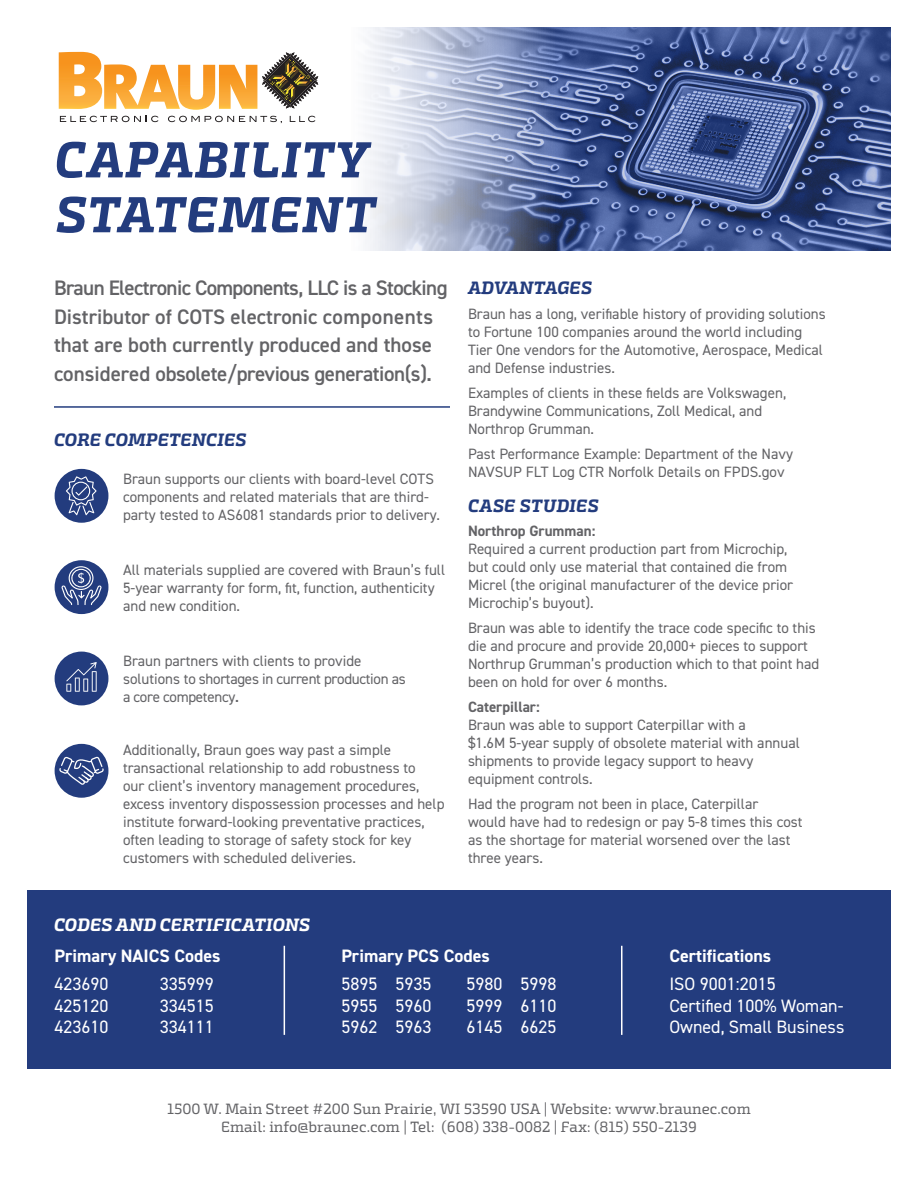
<style>
.page{position:relative;width:918px;height:1188px;background:#fff}
.page>*{position:absolute;margin:0;border:0;box-sizing:border-box;transform-origin:0 0}
.t1{font:italic 700 50.85px/54.9px "Exo Slab Pro";letter-spacing:.01em;color:#233c7e}
.t2{font:600 21px/28.5px "DIN2014";letter-spacing:-.005em;color:#636366}
.t3{font:18px/21.6px "DIN2014";color:#fff;text-align:justify}
.t4{font:700 18px "DIN2014";color:#fff}
.t5{font:italic 700 18px "Exo Slab Pro";color:#233c7e}
.t6{font:italic 700 18px "Exo Slab Pro";color:#fff}
.t7{font:15px/18px "DIN2014";color:#636366}
.t8{font:15px "Exo Slab Pro";color:#636366}
.t9{font:15px/18px "DIN2014";letter-spacing:-.02em;color:#636366}
.s1{font-weight:700}
.s2{font-weight:600}
</style>
<div class="page">
<img style="left:365px;top:27px;width:526px;height:224px">
<div style="left:27px;top:890px;width:864px;height:179px;background:#233c7e"></div>
<hr style="left:54px;top:406px;width:396px;height:2px;background:#233c7e">
<div style="left:55px;top:469px;width:53px;height:54px;background:#233c7e;border-radius:50%"></div>
<svg style="left:66px;top:476px;width:31px;height:39px"></svg>
<div style="left:55px;top:560px;width:53px;height:54px;background:#233c7e;border-radius:50%"></div>
<svg style="left:61px;top:566px;width:41px;height:39px"></svg>
<div style="left:55px;top:652px;width:53px;height:53px;background:#233c7e;border-radius:50%"></div>
<svg style="left:66px;top:662px;width:31px;height:30px"></svg>
<div style="left:55px;top:744px;width:53px;height:54px;background:#233c7e;border-radius:50%"></div>
<svg style="left:59px;top:757px;width:45px;height:28px"></svg>
<hr style="left:621px;top:946px;width:1px;height:89px;background:#fff">
<hr style="left:284px;top:946px;width:1px;height:89px;background:#fff">
<svg style="left:60px;top:116px;width:99px;height:6px"></svg>
<svg style="left:168px;top:116px;width:114px;height:7px"></svg>
<svg style="left:290px;top:116px;width:25px;height:6px"></svg>
<svg style="left:59px;top:52px;width:259px;height:58px"></svg>
<p class="t1" style="left:55px;top:133px;width:323px">CAPABILITY<br>STATEMENT</p>
<p class="t2" style="left:54px;top:273px;width:395px">Braun Electronic Components, LLC is a Stocking Distributor of COTS electronic components that are both currently produced and those considered obsolete/previous generation(s).</p>
<p class="t5" style="left:468px;top:277px;width:126px">ADVANTAGES</p>
<p class="t7" style="left:468px;top:305px;width:359px">Braun has a long, verifiable history of providing solutions to Fortune 100 companies around the world including Tier One vendors for the Automotive, Aerospace, Medical and Defense industries.</p>
<p class="t7" style="left:468px;top:383px;width:320px">Examples of clients in these fields are Volkswagen,<br>Brandywine Communications, Zoll Medical, and<br>Northrop Grumman.</p>
<p class="t7" style="left:468px;top:444px;width:327px">Past Performance Example: Department of the Navy<br>NAVSUP FLT Log CTR Norfolk Details on FPDS.gov</p>
<p class="t5" style="left:468px;top:494px;width:132px">CASE STUDIES</p>
<p class="t7" style="left:468px;top:522px;width:327px"><span class="s1">Northrop Grumman:<br></span>Required a current production part from Microchip, but could only use material that contained die from Micrel (the original manufacturer of the device prior Microchip’s buyout).</p>
<p class="t7" style="left:468px;top:619px;width:353px">Braun was able to identify the trace code specific to this die and procure and provide 20,000+ pieces to support Northrup Grumman’s production which to that point had been on hold for over 6 months.</p>
<p class="t7" style="left:468px;top:697px;width:333px"><span class="s1">Caterpillar:<br></span>Braun was able to support Caterpillar with a<br>$1.6M 5-year supply of obsolete material with annual shipments to provide legacy support to heavy equipment controls.</p>
<p class="t7" style="left:468px;top:794px;width:336px">Had the program not been in place, Caterpillar<br>would have had to redesign or pay 5-8 times this cost as the shortage for material worsened over the last three years.</p>
<p class="t5" style="left:54px;top:429px;width:194px">CORE COMPETENCIES</p>
<p class="t7" style="left:123px;top:469px;width:318px">Braun supports our clients with board-level COTS components and related materials that are third&shy;party tested to AS6081 standards prior to delivery.</p>
<p class="t7" style="left:123px;top:561px;width:324px">All materials supplied are covered with Braun’s full<br>5-year warranty for form, fit, function, authenticity and new condition.</p>
<p class="t9" style="left:123px;top:652px;width:284px">Braun partners with clients to provide solutions to shortages in current production as a core competency<span class="s2">.</span></p>
<p class="t7" style="left:123px;top:740px;width:323px">Additionally, Braun goes way past a simple transactional relationship to add robustness to<br>our client’s inventory management procedures, excess inventory dispossession processes and help institute forward-looking preventative practices, often leading to storage of safety stock for key customers with scheduled deliveries.</p>
<p class="t6" style="left:54px;top:913px;width:258px">CODES AND CERTIFICATIONS</p>
<p class="t4" style="left:55px;top:943px;width:167px">Primary NAICS Codes</p>
<p class="t3" style="left:55px;top:973px;width:55px">423690</p>
<p class="t3" style="left:55px;top:994px;width:55px">425120</p>
<p class="t3" style="left:55px;top:1016px;width:55px">423610</p>
<p class="t3" style="left:160px;top:973px;width:55px">335999<br>334515<br>334111</p>
<p class="t4" style="left:341px;top:943px;width:150px">Primary PCS Codes</p>
<p class="t3" style="left:341px;top:973px;width:91px">5895 5935</p>
<p class="t3" style="left:341px;top:994px;width:91px">5955 5960</p>
<p class="t3" style="left:341px;top:1016px;width:91px">5962 5963</p>
<p class="t3" style="left:466px;top:973px;width:91px">5980 5998<br>5999 6110<br>6145 6625</p>
<p class="t4" style="left:669px;top:943px;width:103px">Certifications</p>
<p class="t3" style="left:669px;top:973px;width:108px">ISO 9001:2015</p>
<p class="t3" style="left:669px;top:994px;width:177px">Certified 100% Woman-<br>Owned, Small Business</p>
<p class="t8" style="left:167px;top:1100px;width:585px">1500 W. Main Street #200 Sun Prairie, WI 53590 USA | Website: www.braunec.com</p>
<p class="t8" style="left:221px;top:1118px;width:477px">Email: info@braunec.com | Tel: (608) 338-0082 | Fax: (815) 550-2139</p>
</div>
